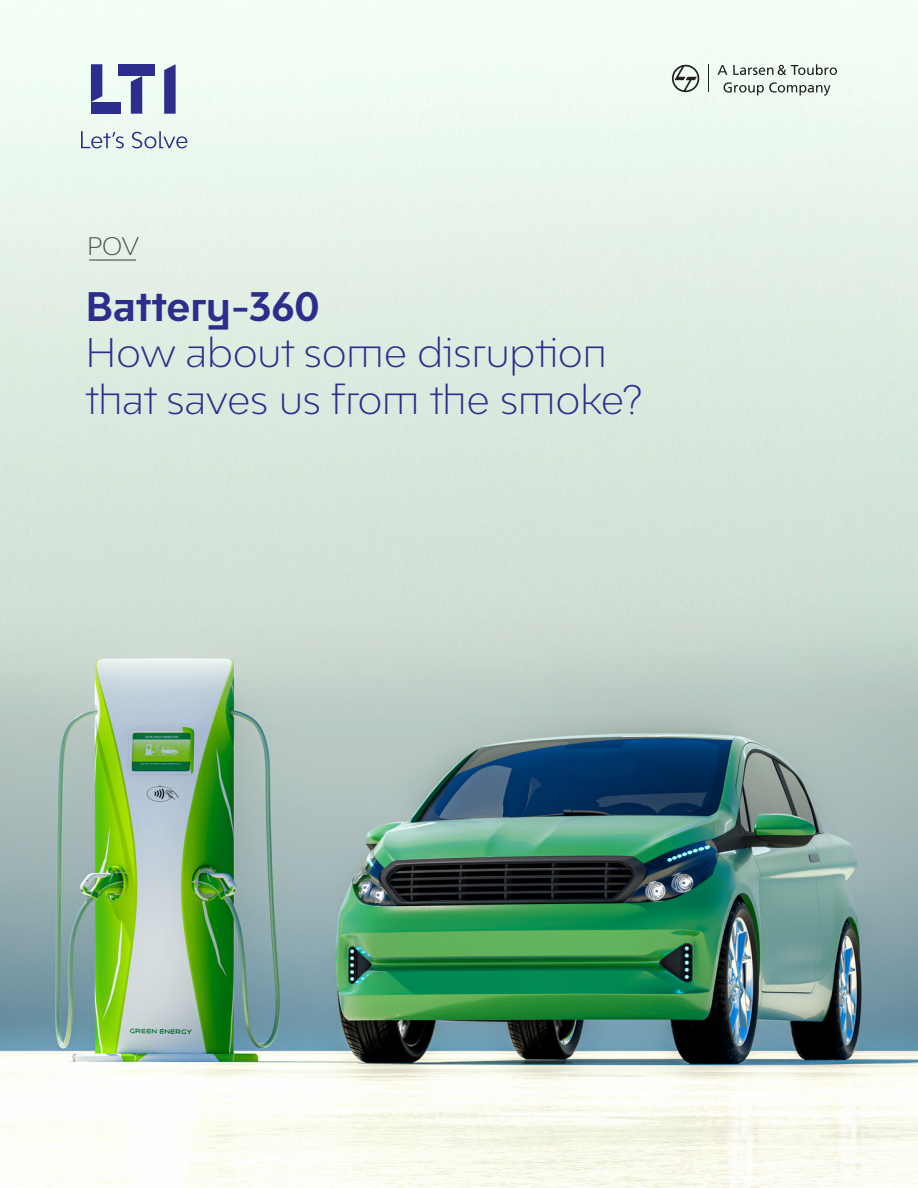
<style>
.page{position:relative;width:918px;height:1188px;background:#fff}
.page>*{position:absolute;margin:0;border:0;box-sizing:border-box;transform-origin:0 0}
.chapter_Heading-1{font:300 39px/46.8px "Bw Modelica LTIBETA03";color:#2c2d8c}
.chapter_Heading-1-2{font:700 39px "Bw Modelica LTIBETA03";color:#2c2d8c}
.chapter_Heading-1-3{font:300 24px "Bw Modelica LTIBETA03";color:#4b4c4d}
</style>
<div class="page">
<img style="left:0;top:0;width:918px;height:1188px">
<svg style="left:672px;top:65px;width:27px;height:27px"></svg>
<svg style="left:718px;top:65px;width:9px;height:10px"></svg>
<svg style="left:733px;top:64px;width:104px;height:11px"></svg>
<svg style="left:724px;top:82px;width:106px;height:14px"></svg>
<svg style="left:708px;top:65px;width:1px;height:27px"></svg>
<svg style="left:91px;top:64px;width:11px;height:38px"></svg>
<div style="left:91px;top:102px;width:30px;height:12px;background:#2c2d8c"></div>
<div style="left:118px;top:64px;width:37px;height:12px;background:#2c2d8c"></div>
<svg style="left:131px;top:76px;width:11px;height:38px"></svg>
<svg style="left:164px;top:64px;width:12px;height:50px"></svg>
<svg style="left:81px;top:131px;width:106px;height:17px;background:#c4cdda"></svg>
<hr style="left:89px;top:259px;width:47px;height:2px;background:#4d4d4f">
<p class="chapter_Heading-1-3" style="left:87px;top:230px;width:54px">POV</p>
<p class="chapter_Heading-1-2" style="left:86px;top:281px;width:236px">Battery-360</p>
<p class="chapter_Heading-1" style="left:86px;top:329px;width:558px">How about some disruption that saves us from the smoke?</p>
</div>
